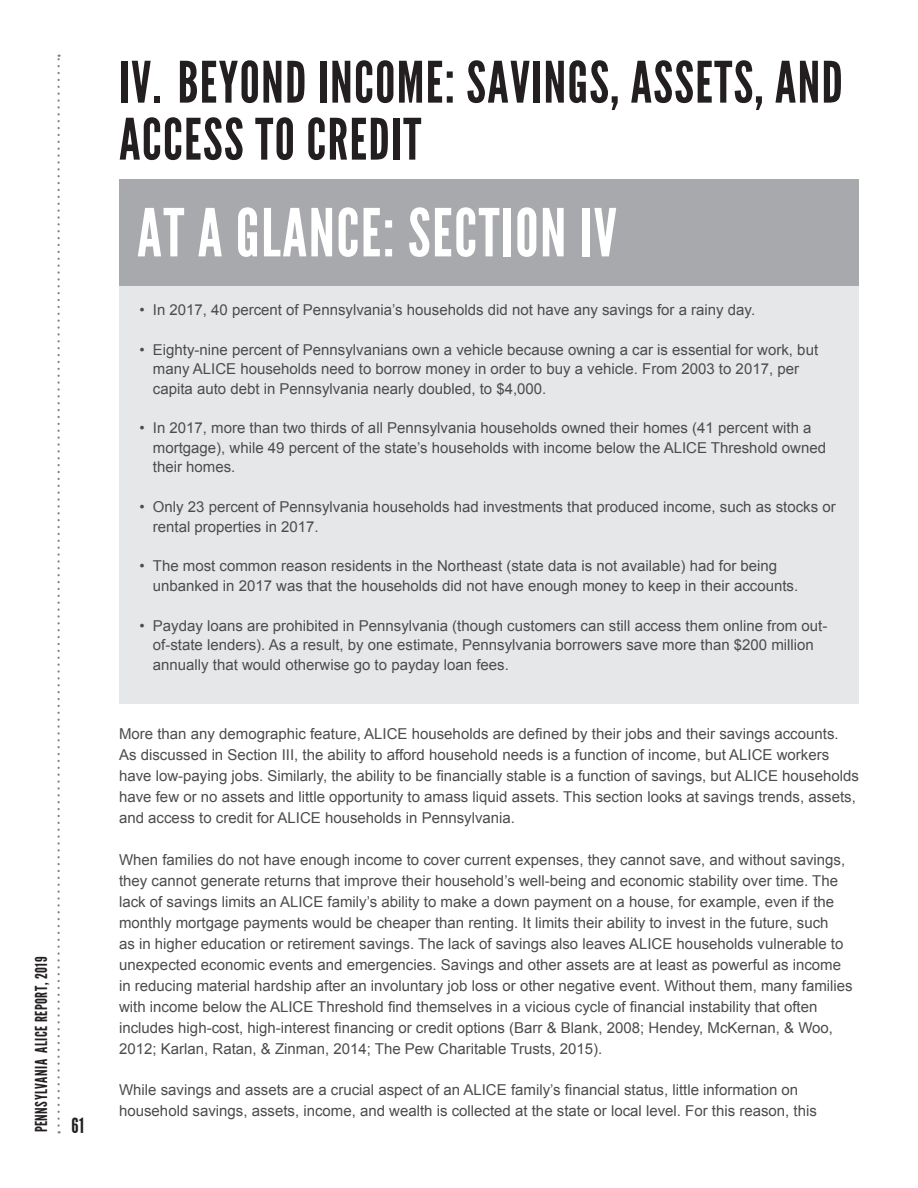
<style>
.page{position:relative;width:918px;height:1188px;background:#fff}
.page>*{position:absolute;margin:0;border:0;box-sizing:border-box;transform-origin:0 0}
.t1{font:66px "League Gothic";letter-spacing:.025em;color:#fff}
.t2{font:57px/57px "League Gothic";letter-spacing:.025em;color:#231f20}
.t3{font:21px "League Gothic";color:#231f20}
.t4{font:16.5px "League Gothic";letter-spacing:.03em;color:#231f20}
.t5{font:15px/21px "Arial";color:#4b4c4d}
</style>
<div class="page">
<svg style="left:57px;top:55px;width:3px;height:1078px"></svg>
<div style="left:119px;top:179px;width:740px;height:115px;background:#a8a9ad"></div>
<div style="left:119px;top:286px;width:740px;height:42px;background:#e6e7e9"></div>
<div style="left:119px;top:326px;width:740px;height:81px;background:#e6e7e9"></div>
<div style="left:119px;top:404px;width:740px;height:81px;background:#e6e7e9"></div>
<div style="left:119px;top:483px;width:740px;height:62px;background:#e6e7e9"></div>
<div style="left:119px;top:542px;width:740px;height:62px;background:#e6e7e9"></div>
<div style="left:119px;top:602px;width:740px;height:102px;background:#e6e7e9"></div>
<p class="t4" style="left:32px;top:1132px;width:177px;rotate:-90deg">PENNSYLVANIA ALICE REPORT, 2019</p>
<h3 class="t3" style="left:71px;top:1114px;width:14px">61</h3>
<h2 class="t2" style="left:119px;top:55px;width:725px">IV. BEYOND INCOME: SAVINGS, ASSETS, AND<br>ACCESS TO CREDIT</h2>
<h1 class="t1" style="left:137px;top:195px;width:481px">AT A GLANCE: SECTION IV</h1>
<p class="t5" style="left:139px;top:299px;width:617px">• In 2017, 40 percent of Pennsylvania’s households did not have any savings for a rainy day.</p>
<p class="t5" style="left:153px;top:340px;width:667px;line-height:19.5px;text-indent:-14px">• Eighty-nine percent of Pennsylvanians own a vehicle because owning a car is essential for work, but many ALICE households need to borrow money in order to buy a vehicle. From 2003 to 2017, per capita auto debt in Pennsylvania nearly doubled, to $4,000.</p>
<p class="t5" style="left:153px;top:419px;width:675px;line-height:19.5px;text-indent:-14px">• In 2017, more than two thirds of all Pennsylvania households owned their homes (41 percent with a mortgage), while 49 percent of the state’s households with income below the ALICE Threshold owned their homes.</p>
<p class="t5" style="left:153px;top:497px;width:684px;line-height:19.5px;text-indent:-14px">• Only 23 percent of Pennsylvania households had investments that produced income, such as stocks or rental properties in 2017.</p>
<p class="t5" style="left:153px;top:557px;width:647px;line-height:19.5px;text-indent:-14px">• The most common reason residents in the Northeast (state data is not available) had for being unbanked in 2017 was that the households did not have enough money to keep in their accounts.</p>
<p class="t5" style="left:153px;top:616px;width:676px;line-height:19.5px;text-indent:-14px">• Payday loans are prohibited in Pennsylvania (though customers can still access them online from out&shy;of-state lenders). As a result, by one estimate, Pennsylvania borrowers save more than $200 million annually that would otherwise go to payday loan fees.</p>
<p class="t5" style="left:119px;top:724px;width:741px">More than any demographic feature, ALICE households are defined by their jobs and their savings accounts.<br>As discussed in Section III, the ability to afford household needs is a function of income, but ALICE workers have low-paying jobs. Similarly, the ability to be financially stable is a function of savings, but ALICE households have few or no assets and little opportunity to amass liquid assets. This section looks at savings trends, assets, and access to credit for ALICE households in Pennsylvania.</p>
<p class="t5" style="left:119px;top:849px;width:735px">When families do not have enough income to cover current expenses, they cannot save, and without savings, they cannot generate returns that improve their household’s well-being and economic stability over time. The lack of savings limits an ALICE family’s ability to make a down payment on a house, for example, even if the monthly mortgage payments would be cheaper than renting. It limits their ability to invest in the future, such<br>as in higher education or retirement savings. The lack of savings also leaves ALICE households vulnerable to unexpected economic events and emergencies. Savings and other assets are at least as powerful as income in reducing material hardship after an involuntary job loss or other negative event. Without them, many families with income below the ALICE Threshold find themselves in a vicious cycle of financial instability that often includes high-cost, high-interest financing or credit options (Barr &amp; Blank, 2008; Hendey, McKernan, &amp; Woo, 2012; Karlan, Ratan, &amp; Zinman, 2014; The Pew Charitable Trusts, 2015).</p>
<p class="t5" style="left:119px;top:1079px;width:699px">While savings and assets are a crucial aspect of an ALICE family’s financial status, little information on household savings, assets, income, and wealth is collected at the state or local level. For this reason, this</p>
</div>
